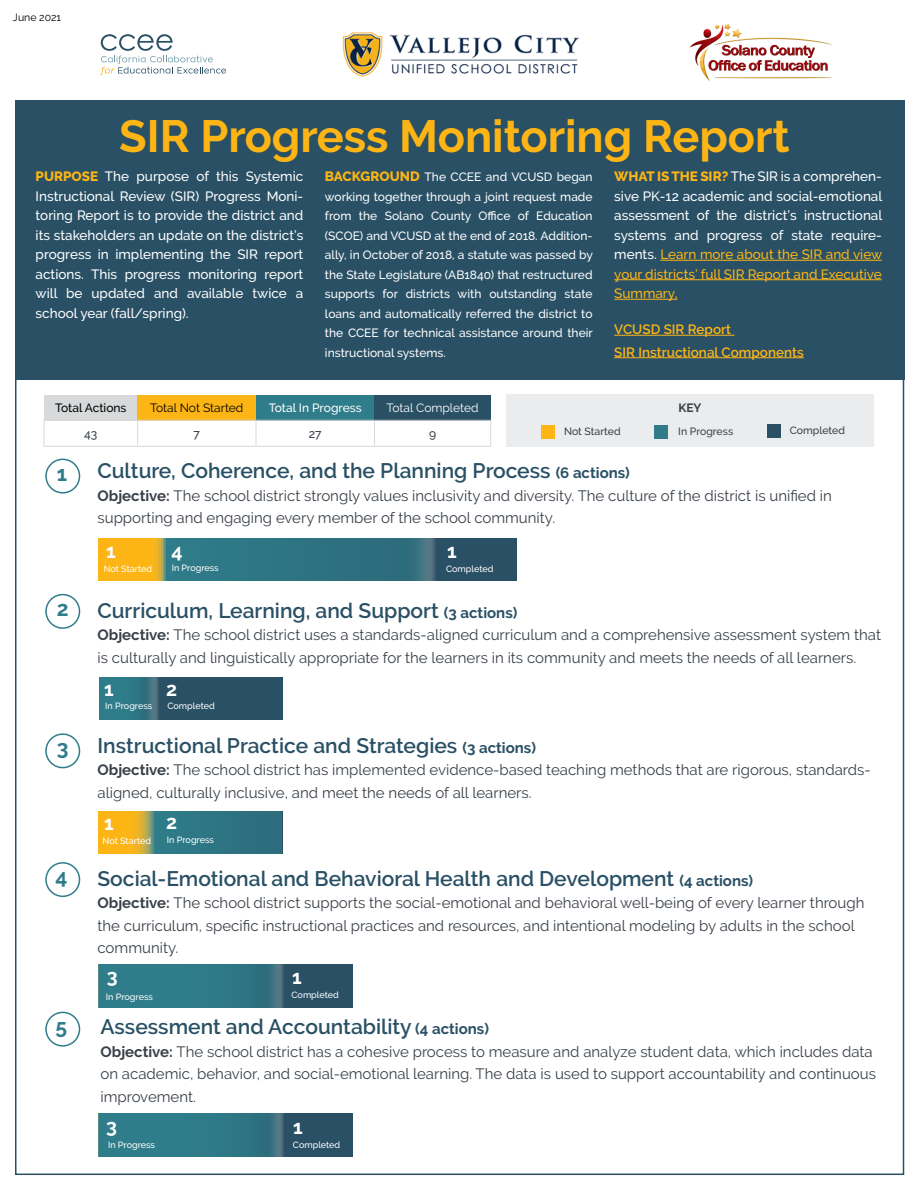
<style>
.page{position:relative;width:918px;height:1188px;background:#fff}
.page>*{position:absolute;margin:0;border:0;box-sizing:border-box;transform-origin:0 0}
.t1{font:700 45px "Raleway";color:#fdb515}
.t2{font:600 21px "Raleway";color:#295065}
.t3{font:700 21px "Raleway";color:#2f7d8a}
.t4{font:700 21px "Raleway";color:#fff}
.t5{font:700 19.5px "Raleway";color:#fff}
.t6{font:15px/22.5px "Raleway";color:#394048}
.t7{font:500 13.5px/19.5px "Raleway";color:#fff;text-align:justify}
.t8{font:600 13.5px/22.5px "Raleway";color:#fdb515}
.t9{font:500 12px/19.5px "Raleway";color:#fff;text-align:justify}
.t10{font:12px "Raleway";letter-spacing:-.005em;color:#000}
.t11{font:12px "Raleway";color:#fff}
.t12{font:500 12px "Raleway";color:#000}
.t13{font:500 12px "Raleway";color:#394048}
.t14{font:700 12px "Raleway";color:#394048}
.t15{font:500 10.5px "Raleway";color:#fff}
.t16{font:500 10.5px "Raleway";color:#394048}
.t17{font:10.5px "Raleway";color:#000}
.t18{font:500 9px "Raleway";color:#fff}
.s1{font-weight:800;color:#fdb515}
.s2{font-weight:800;font-size:13.5px;color:#fdb515}
.s3{color:#fdb515}
.s4{font-weight:700;font-size:15px}
.s5{font-weight:700}
</style>
<div class="page">
<div style="left:15px;top:100px;width:889px;height:280px;background:#295065"></div>
<div style="left:45px;top:459px;width:35px;height:35px;border:2px solid #2f7d8a;border-radius:50%"></div>
<div style="left:45px;top:594px;width:35px;height:35px;border:2px solid #2f7d8a;border-radius:50%"></div>
<div style="left:45px;top:733px;width:35px;height:35px;border:2px solid #2f7d8a;border-radius:50%"></div>
<div style="left:45px;top:862px;width:35px;height:35px;border:2px solid #2f7d8a;border-radius:50%"></div>
<div style="left:45px;top:1012px;width:35px;height:35px;border:2px solid #2f7d8a;border-radius:50%"></div>
<svg style="left:99px;top:677px;width:184px;height:42px;background:#2c5c6f"></svg>
<svg style="left:100px;top:34px;width:126px;height:41px"></svg>
<div style="left:506px;top:395px;width:368px;height:52px;background:#ebeced"></div>
<div style="left:541px;top:425px;width:14px;height:14px;background:#fdb515"></div>
<div style="left:654px;top:425px;width:14px;height:14px;background:#2f7d8a"></div>
<div style="left:767px;top:424px;width:14px;height:13px;background:#295065"></div>
<div style="left:44px;top:395px;width:94px;height:25px;background:#d7d9da"></div>
<div style="left:138px;top:395px;width:118px;height:25px;background:#fdb515"></div>
<div style="left:256px;top:395px;width:118px;height:25px;background:#2f7d8a"></div>
<div style="left:374px;top:395px;width:117px;height:25px;background:#295065"></div>
<hr style="left:374px;top:420px;width:117px;height:1px;background:#d7d9da">
<svg style="left:490px;top:421px;width:1px;height:25px"></svg>
<hr style="left:374px;top:446px;width:117px;height:1px;background:#d7d9da">
<hr style="left:44px;top:420px;width:94px;height:1px;background:#d7d9da">
<svg style="left:44px;top:421px;width:1px;height:25px"></svg>
<hr style="left:44px;top:446px;width:94px;height:1px;background:#d7d9da">
<hr style="left:256px;top:420px;width:118px;height:1px;background:#d7d9da">
<svg style="left:374px;top:421px;width:1px;height:25px"></svg>
<hr style="left:256px;top:446px;width:118px;height:1px;background:#d7d9da">
<hr style="left:138px;top:420px;width:118px;height:1px;background:#d7d9da">
<svg style="left:137px;top:421px;width:1px;height:25px"></svg>
<svg style="left:256px;top:421px;width:1px;height:25px"></svg>
<hr style="left:138px;top:446px;width:118px;height:1px;background:#d7d9da">
<hr style="left:660px;top:260px;width:222px;height:1px;background:#fdb515">
<hr style="left:614px;top:279px;width:268px;height:1px;background:#fdb515">
<hr style="left:614px;top:299px;width:64px;height:1px;background:#fdb515">
<hr style="left:614px;top:335px;width:121px;height:1px;background:#fdb515">
<hr style="left:614px;top:357px;width:190px;height:1px;background:#fdb515">
<svg style="left:98px;top:811px;width:185px;height:43px;background:#658667"></svg>
<svg style="left:98px;top:965px;width:255px;height:42px;background:#2e6e7d"></svg>
<img style="left:342px;top:32px;width:237px;height:45px">
<img style="left:689px;top:24px;width:143px;height:57px">
<svg style="left:98px;top:539px;width:419px;height:42px;background:#4e776c"></svg>
<svg style="left:98px;top:1114px;width:255px;height:42px;background:#2e6e7d"></svg>
<p class="t17" style="left:13px;top:11px;width:50px">June 2021</p>
<h1 class="t1" style="left:119px;top:110px;width:672px">SIR Progress Monitoring Report</h1>
<p class="t7" style="left:36px;top:167px;width:269px"><span class="s1">PURPOSE</span> The purpose of this Systemic Instructional Review (SIR) Progress Moni&shy;toring Report is to provide the district and its stakeholders an update on the district’s progress in implementing the SIR report actions. This progress monitoring report will be updated and available twice a school year (fall/spring).</p>
<p class="t9" style="left:325px;top:167px;width:270px"><span class="s2">BACKGROUND</span> The CCEE and VCUSD began working together through a joint request made from the Solano County Office of Education (SCOE) and VCUSD at the end of 2018. Addition&shy;ally, in October of 2018, a statute was passed by the State Legislature (AB1840) that restructured supports for districts with outstanding state loans and automatically referred the district to the CCEE for technical assistance around their instructional systems.</p>
<p class="t7" style="left:614px;top:167px;width:270px"><span class="s1">WHAT IS THE SIR?</span> The SIR is a comprehen&shy;sive PK-12 academic and social-emotional assessment of the district’s instructional systems and progress of state require&shy;ments. <span class="s3">Learn more about the SIR and view your districts’ full SIR Report and Executive Summary,</span></p>
<p class="t8" style="left:614px;top:318px;width:191px">VCUSD SIR Report<br>SIR Instructional Components</p>
<p class="t12" style="left:55px;top:401px;width:73px">Total Actions</p>
<p class="t10" style="left:150px;top:401px;width:95px">Total Not Started</p>
<p class="t9" style="left:269px;top:398px;width:94px">Total In Progress</p>
<p class="t11" style="left:387px;top:401px;width:93px">Total Completed</p>
<p class="t13" style="left:84px;top:426px;width:15px">43</p>
<p class="t13" style="left:194px;top:426px;width:8px">7</p>
<p class="t13" style="left:309px;top:426px;width:14px">27</p>
<p class="t13" style="left:429px;top:426px;width:9px">9</p>
<p class="t14" style="left:678px;top:401px;width:25px">KEY</p>
<p class="t16" style="left:564px;top:425px;width:58px">Not Started</p>
<p class="t16" style="left:678px;top:425px;width:56px">In Progress</p>
<p class="t16" style="left:790px;top:424px;width:57px">Completed</p>
<h2 class="t3" style="left:57px;top:461px;width:12px">1</h2>
<h2 class="t2" style="left:98px;top:459px;width:534px">Culture, Coherence, and the Planning Process <span class="s4">(6 actions)</span></h2>
<p class="t6" style="left:98px;top:484px;width:736px"><span class="s5">Objective:</span> The school district strongly values inclusivity and diversity. The culture of the district is unified in supporting and engaging every member of the school community.</p>
<h2 class="t4" style="left:105px;top:537px;width:13px">4</h2>
<h3 class="t5" style="left:106px;top:540px;width:11px">1</h3>
<p class="t18" style="left:104px;top:564px;width:50px">Not Started</p>
<p class="t15" style="left:105px;top:563px;width:56px">In Progress</p>
<h3 class="t5" style="left:172px;top:540px;width:13px">4</h3>
<p class="t18" style="left:172px;top:563px;width:49px">In Progress</p>
<p class="t18" style="left:446px;top:564px;width:49px">Completed</p>
<h3 class="t5" style="left:447px;top:540px;width:11px">1</h3>
<h2 class="t3" style="left:57px;top:596px;width:13px">2</h2>
<h2 class="t2" style="left:98px;top:598px;width:421px">Curriculum, Learning, and Support <span class="s4">(3 actions)</span></h2>
<p class="t6" style="left:98px;top:624px;width:785px"><span class="s5">Objective:</span> The school district uses a standards-aligned curriculum and a comprehensive assessment system that is culturally and linguistically appropriate for the learners in its community and meets the needs of all learners.</p>
<h3 class="t5" style="left:104px;top:678px;width:11px">1</h3>
<h3 class="t5" style="left:166px;top:678px;width:12px">2</h3>
<p class="t18" style="left:105px;top:701px;width:49px">In Progress</p>
<p class="t18" style="left:167px;top:701px;width:49px">Completed</p>
<h2 class="t3" style="left:57px;top:736px;width:13px">3</h2>
<h2 class="t2" style="left:98px;top:733px;width:440px">Instructional Practice and Strategies <span class="s4">(3 actions)</span></h2>
<p class="t6" style="left:97px;top:759px;width:775px"><span class="s5">Objective:</span> The school district has implemented evidence-based teaching methods that are rigorous, standards&shy;aligned, culturally inclusive, and meet the needs of all learners.</p>
<h3 class="t5" style="left:166px;top:811px;width:12px">2</h3>
<p class="t18" style="left:167px;top:835px;width:49px">In Progress</p>
<h3 class="t5" style="left:104px;top:812px;width:11px">1</h3>
<p class="t18" style="left:103px;top:836px;width:50px">Not Started</p>
<h2 class="t4" style="left:106px;top:812px;width:13px">5</h2>
<p class="t15" style="left:106px;top:837px;width:56px">In Progress</p>
<h2 class="t3" style="left:55px;top:864px;width:13px">4</h2>
<h2 class="t2" style="left:98px;top:866px;width:657px">Social-Emotional and Behavioral Health and Development <span class="s4">(4 actions)</span></h2>
<p class="t6" style="left:98px;top:891px;width:768px"><span class="s5">Objective:</span> The school district supports the social-emotional and behavioral well-being of every learner through the curriculum, specific instructional practices and resources, and intentional modeling by adults in the school community.</p>
<h3 class="t5" style="left:107px;top:965px;width:12px">3</h3>
<p class="t18" style="left:106px;top:991px;width:49px">In Progress</p>
<h2 class="t4" style="left:109px;top:966px;width:13px">2</h2>
<p class="t15" style="left:109px;top:989px;width:56px">In Progress</p>
<h3 class="t5" style="left:292px;top:966px;width:11px">1</h3>
<p class="t18" style="left:291px;top:989px;width:49px">Completed</p>
<h2 class="t3" style="left:55px;top:1014px;width:13px">5</h2>
<h2 class="t2" style="left:100px;top:1015px;width:390px">Assessment and Accountability <span class="s4">(4 actions)</span></h2>
<p class="t6" style="left:100px;top:1040px;width:777px"><span class="s5">Objective:</span> The school district has a cohesive process to measure and analyze student data, which includes data on academic, behavior, and social-emotional learning. The data is used to support accountability and continuous improvement.</p>
<h3 class="t5" style="left:106px;top:1115px;width:12px">3</h3>
<p class="t18" style="left:108px;top:1140px;width:49px">In Progress</p>
<h2 class="t4" style="left:111px;top:1117px;width:13px">2</h2>
<p class="t15" style="left:111px;top:1141px;width:56px">In Progress</p>
<h3 class="t5" style="left:293px;top:1116px;width:11px">1</h3>
<p class="t18" style="left:293px;top:1140px;width:49px">Completed</p>
</div>
